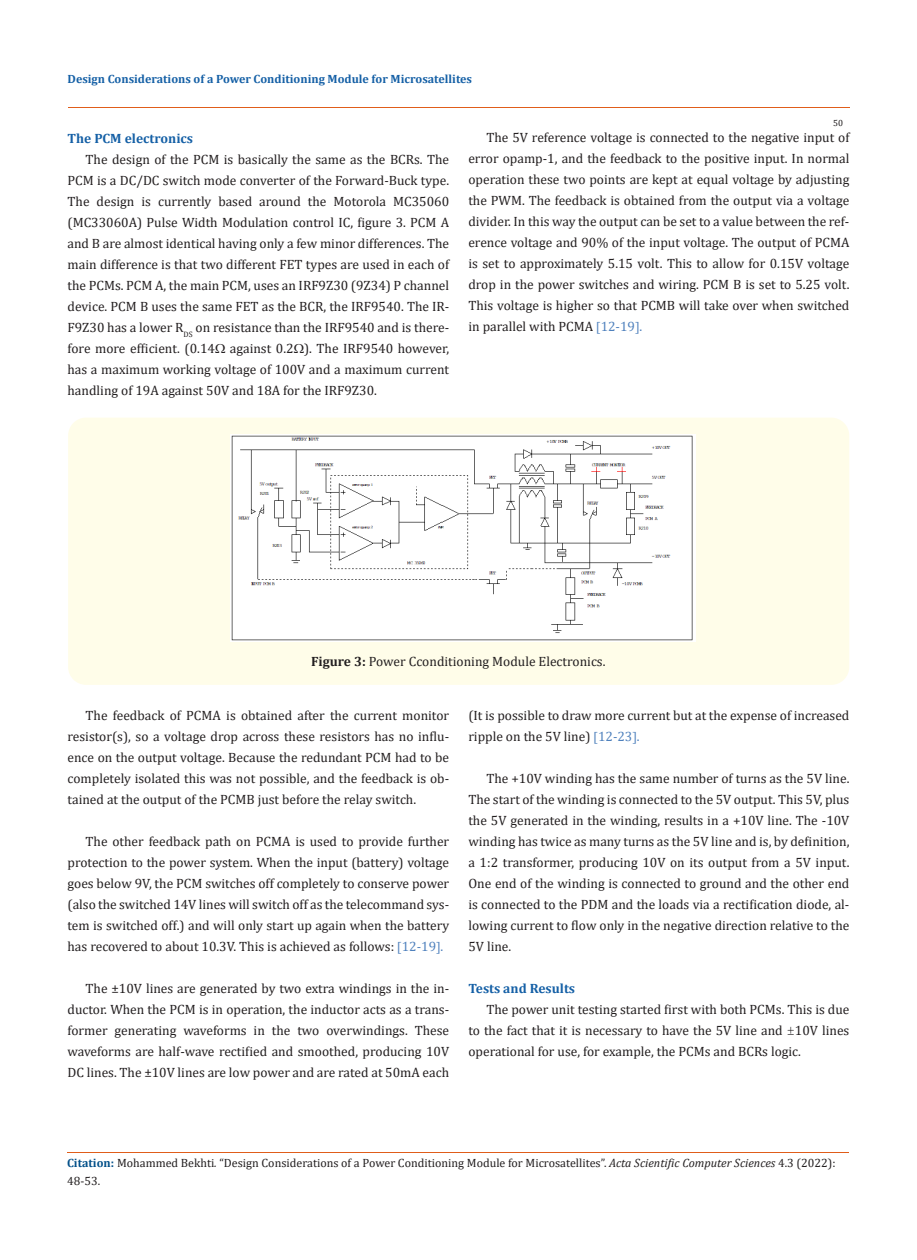
<style>
.page{position:relative;width:917px;height:1260px;background:#fff}
.page>*{position:absolute;margin:0;border:0;box-sizing:border-box;transform-origin:0 0}
.Body_Text{font:13.5px/21px "Cambria";color:#231f20;text-align:justify}
.List_Paragraph{font:700 13.5px "Cambria";color:#1560a6}
.Heading_1{font:700 13.5px "Cambria";color:#1560a6}
.t1{font:12px/18px "Cambria";color:#231f20}
.t2{font:700 12px "Cambria";color:#1560a6}
.t3{font:9px "Cambria";color:#231f20}
.s1{color:#4f81bd}
.s2{font-weight:700}
.s3{font-family:"Courier New"}
.s4{font-weight:700;color:#035089}
.s5{font-style:italic}
</style>
<div class="page">
<hr style="left:68px;top:108px;width:781px;height:1px;background:#e05d1a">
<hr style="left:67px;top:1152px;width:782px;height:1px;background:#e05d1a">
<div style="left:68px;top:418px;width:781px;height:267px;background:#fffde9;border-radius:18px"></div>
<img style="left:231px;top:434px;width:464px;height:208px">
<p class="t2" style="left:68px;top:70px;width:406px">Design Considerations of a Power Conditioning Module for Microsatellites</p>
<p class="t3" style="left:833px;top:118px;width:11px">50</p>
<p class="List_Paragraph" style="left:68px;top:129px;width:127px">The PCM electronics</p>
<p class="Body_Text" style="left:68px;top:149px;width:383px;text-indent:18px">The design of the PCM is basically the same as the BCRs. The PCM is a DC/DC switch mode converter of the Forward-Buck type.<br>The design is currently based around the Motorola MC35060 (MC33060A) Pulse Width Modulation control IC, figure 3. PCM A and B are almost identical having only a few minor differences. The main difference is that two different FET types are used in each of the PCMs. PCM A, the main PCM, uses an IRF9Z30 (9Z34) P channel device. PCM B uses the same FET as the BCR, the IRF9540. The IR-F9Z30 has a lower R<sub>DS</sub> on resistance than the IRF9540 and is there&shy;fore more efficient. (0.14 against 0.2 ). The IRF9540 however, has a maximum working voltage of 100V and a maximum current handling of 19A against 50V and 18A for the IRF9Z30.</p>
<p class="Body_Text" style="left:468px;top:126px;width:382px;text-indent:18px">The 5V reference voltage is connected to the negative input of error opamp-1, and the feedback to the positive input. In normal operation these two points are kept at equal voltage by adjusting the PWM. The feedback is obtained from the output via a voltage divider. In this way the output can be set to a value between the ref&shy;erence voltage and 90% of the input voltage. The output of PCMA is set to approximately 5.15 volt. This to allow for 0.15V voltage drop in the power switches and wiring. PCM B is set to 5.25 volt.<br>This voltage is higher so that PCMB will take over when switched in parallel with PCMA <span class="s1">12-19 .</span></p>
<p class="Body_Text" style="left:311px;top:651px;width:296px"><span class="s2">Figure 3:</span> Power Cconditioning Module Electronics.</p>
<p class="Body_Text" style="left:68px;top:705px;width:383px;text-indent:18px">The feedback of PCMA is obtained after the current monitor resistor(s), so a voltage drop across these resistors has no influ&shy;ence on the output voltage. Because the redundant PCM had to be completely isolated this was not possible, and the feedback is ob&shy;tained at the output of the PCMB just before the relay switch.</p>
<p class="Body_Text" style="left:68px;top:831px;width:383px;text-indent:18px">The other feedback path on PCMA is used to provide further protection to the power system. When the input (battery) voltage goes below 9V, the PCM switches off completely to conserve power (also the switched 14V lines will switch off as the telecommand sys&shy;tem is switched off.) and will only start up again when the battery has recovered to about 10.3V. This is achieved as follows: <span class="s1">12-19 .</span></p>
<p class="Body_Text" style="left:68px;top:978px;width:383px;text-indent:18px">The ±10V lines are generated by two extra windings in the in&shy;ductor. When the PCM is in operation, the inductor acts as a trans&shy;former generating waveforms in the two overwindings. These waveforms are half-wave rectified and smoothed, producing 10V DC lines. The ±10V lines are low power and are rated at 50mA each</p>
<p class="Body_Text" style="left:468px;top:705px;width:382px">(It is possible to draw more current but at the expense of increased ripple on the 5V line) <span class="s1">12-23 .</span></p>
<p class="Body_Text" style="left:468px;top:768px;width:382px;text-indent:18px">The +10V winding has the same number of turns as the 5V line.<br>The start of the winding is connected to the 5V output. This 5V, plus the 5V generated in the winding, results in a +10V line. The -10V winding has twice as many turns as the 5V line and is, by definition, a 1:2 transformer, producing 10V on its output from a 5V input.<br>One end of the winding is connected to ground and the other end is connected to the PDM and the loads via a rectification diode, al&shy;lowing current to flow only in the negative direction relative to the 5V line.</p>
<p class="Heading_1" style="left:468px;top:979px;width:108px">Tests and Results</p>
<p class="Body_Text" style="left:468px;top:999px;width:382px;text-indent:18px">The power unit testing started first with both PCMs. This is due to the fact that it is necessary to have the 5V line and <span class="s3">±</span>10V lines operational for use, for example, the PCMs and BCRs logic.</p>
<p class="t1" style="left:67px;top:1154px;width:770px"><span class="s4">Citation:</span> Mohammed Bekhti<span class="s5">.</span> “Design Considerations of a Power Conditioning Module for Microsatellites”. <span class="s5">Acta Scientific Computer Sciences</span> 4.3 (2022):<br>48-53.</p>
</div>
